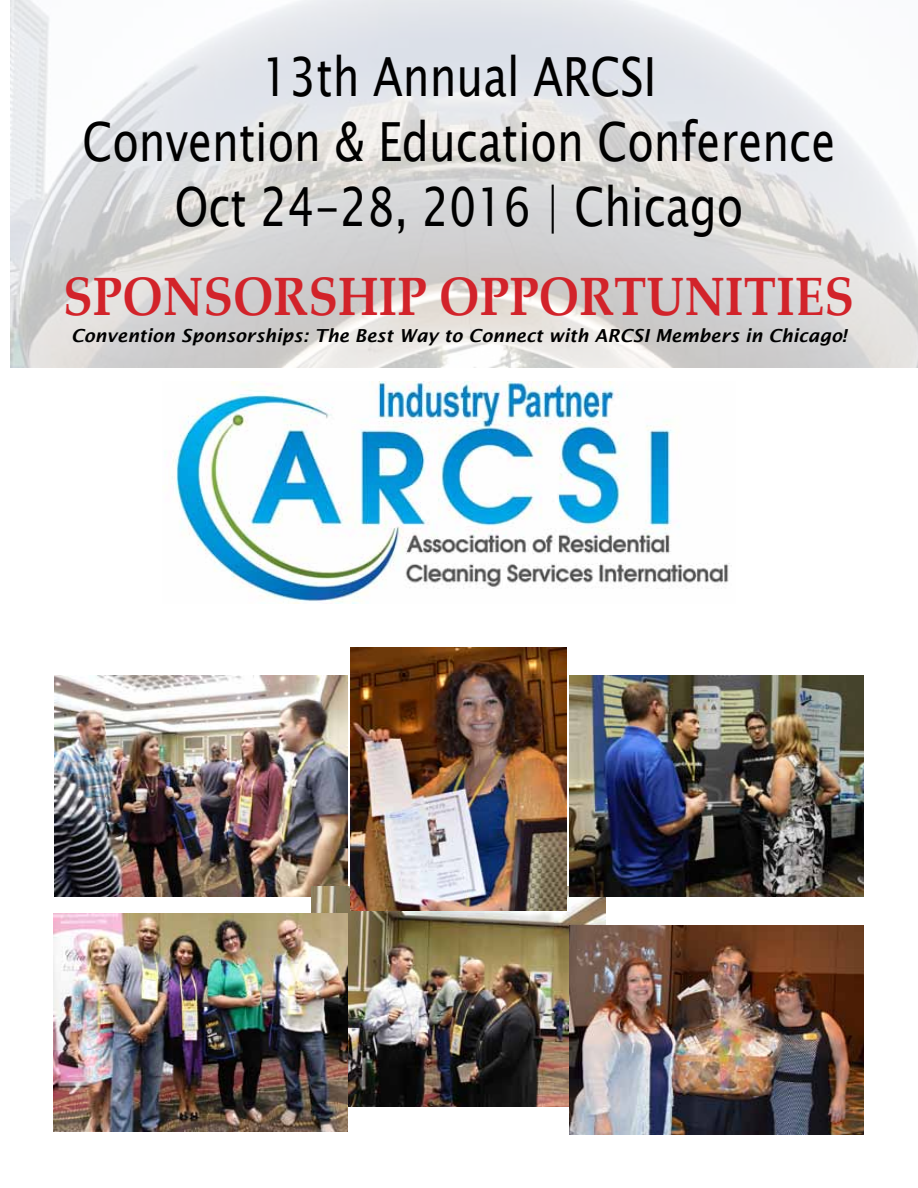
<style>
.page{position:relative;width:918px;height:1188px;background:#fff}
.page>*{position:absolute;margin:0;border:0;box-sizing:border-box;transform-origin:0 0}
.t1{font:54px/64.8px "Lucida Sans Unicode";color:#000;text-align:center;scale:.8 1}
.t2{font:700 54px "Palatino Linotype";color:#d2232a;scale:.9 1}
.t3{font:italic 600 18px "Lucida Sans";color:#000}
</style>
<div class="page">
<img style="left:11px;top:0;width:907px;height:367px">
<img style="left:172px;top:382px;width:560px;height:221px">
<img style="left:54px;top:676px;width:294px;height:220px">
<img style="left:312px;top:887px;width:294px;height:220px">
<img style="left:570px;top:676px;width:294px;height:220px">
<img style="left:54px;top:914px;width:294px;height:218px">
<img style="left:570px;top:925px;width:294px;height:210px">
<img style="left:351px;top:648px;width:216px;height:263px">
<h1 class="t1" style="left:83px;top:45px;width:943px">13th Annual ARCSI<br>Convention &amp; Education Conference<br>Oct 24-28, 2016 | Chicago</h1>
<h1 class="t2" style="left:63px;top:258px;width:881px">SPONSORSHIP OPPORTUNITIES</h1>
<p class="t3" style="left:71px;top:326px;width:777px">Convention Sponsorships: The Best Way to Connect with ARCSI Members in Chicago!</p>
</div>
